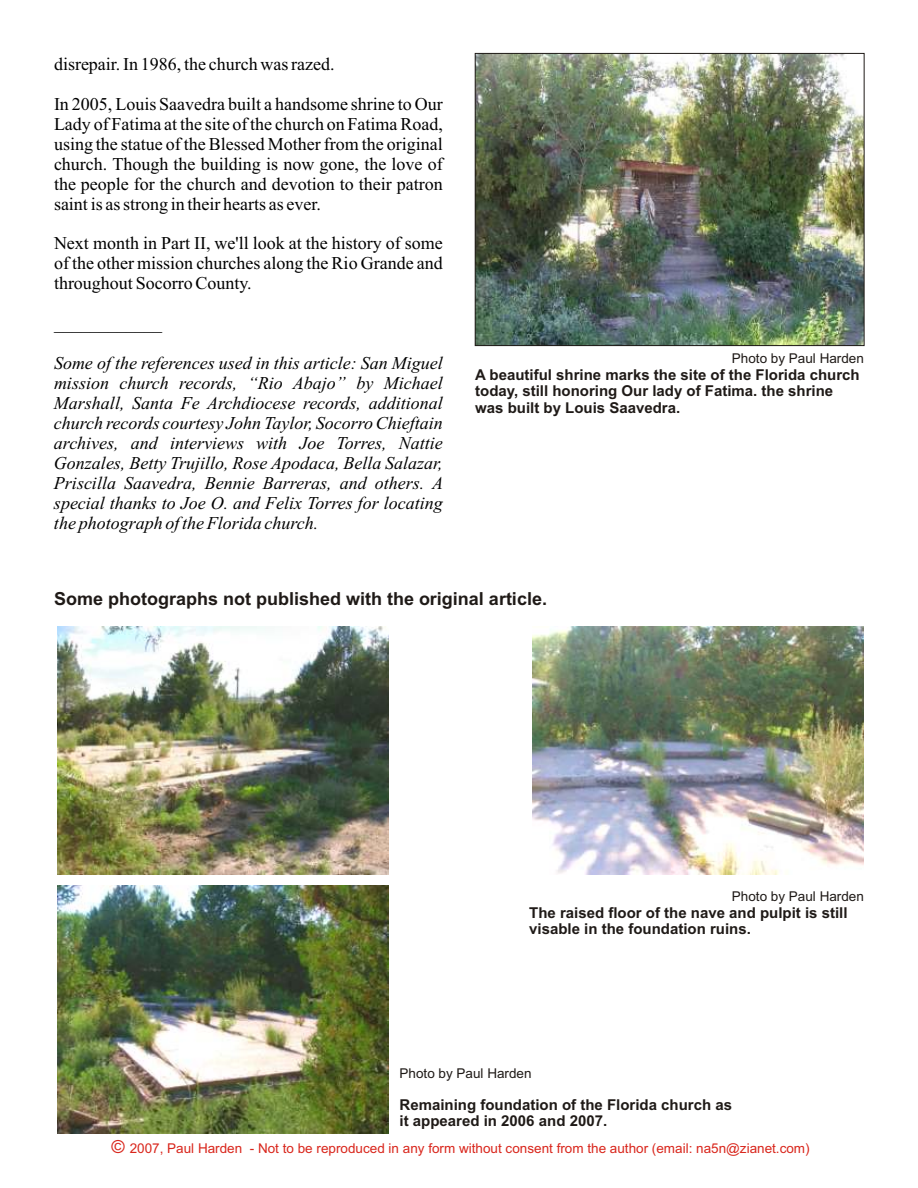
<style>
.page{position:relative;width:918px;height:1188px;background:#fff}
.page>*{position:absolute;margin:0;border:0;box-sizing:border-box;transform-origin:0 0}
.t1{font:18px/20px "Times New Roman";color:#000;text-align:justify}
.t2{font:italic 18px/20px "Times New Roman";color:#000;text-align:justify}
.t3{font:700 18px "Arial";color:#1f1a17}
.t4{font:700 15px/16.8px "Arial";color:#1f1a17}
.t5{font:13.5px "Arial";color:#d9261c}
.t6{font:13.5px "Arial";color:#1f1a17}
.s1{font-size:18px}
</style>
<div class="page">
<img style="left:57px;top:627px;width:331px;height:248px">
<img style="left:57px;top:886px;width:331px;height:248px">
<img style="left:532px;top:627px;width:331px;height:248px">
<img style="left:477px;top:55px;width:385px;height:289px">
<div style="left:475px;top:53px;width:389px;height:293px;border:1px solid #1f1a17"></div>
<p class="t1" style="left:54px;top:56px;width:282px">disrepair. In 1986, the church was razed.</p>
<p class="t1" style="left:54px;top:96px;width:390px">In 2005, Louis Saavedra built a handsome shrine to Our Lady of Fatima at the site of the church on Fatima Road, using the statue of the Blessed Mother from the original church. Though the building is now gone, the love of the people for the church and devotion to their patron saint is as strong in their hearts as ever.</p>
<p class="t1" style="left:54px;top:235px;width:390px">Next month in Part II, we'll look at the history of some of the other mission churches along the Rio Grande and throughout Socorro County.</p>
<p class="t1" style="left:54px;top:315px;width:109px">____________</p>
<p class="t2" style="left:54px;top:355px;width:391px">Some of the references used in this article: San Miguel mission church records, “Rio Abajo” by Michael Marshall, Santa Fe Archdiocese records, additional church records courtesy John Taylor, Socorro Chieftain archives, and interviews with Joe Torres, Nattie Gonzales, Betty Trujillo, Rose Apodaca, Bella Salazar, Priscilla Saavedra, Bennie Barreras, and others. A special thanks to Joe O. and Felix Torres for locating the photograph of the Florida church.</p>
<p class="t6" style="left:732px;top:353px;width:134px">Photo by Paul Harden</p>
<p class="t4" style="left:475px;top:367px;width:386px">A beautiful shrine marks the site of the Florida church today, still honoring Our lady of Fatima. the shrine was built by Louis Saavedra.</p>
<p class="t3" style="left:54px;top:592px;width:495px">Some photographs not published with the original article.</p>
<p class="t6" style="left:732px;top:891px;width:134px">Photo by Paul Harden</p>
<p class="t4" style="left:529px;top:905px;width:320px">The raised floor of the nave and pulpit is still visable in the foundation ruins.</p>
<p class="t6" style="left:400px;top:1068px;width:134px">Photo by Paul Harden</p>
<p class="t4" style="left:400px;top:1097px;width:334px">Remaining foundation of the Florida church as it appeared in 2006 and 2007.</p>
<p class="t5" style="left:111px;top:1143px;width:700px"><span class="s1">©</span> 2007, Paul Harden - Not to be reproduced in any form without consent from the author (email: na5n@zianet.com)</p>
</div>
